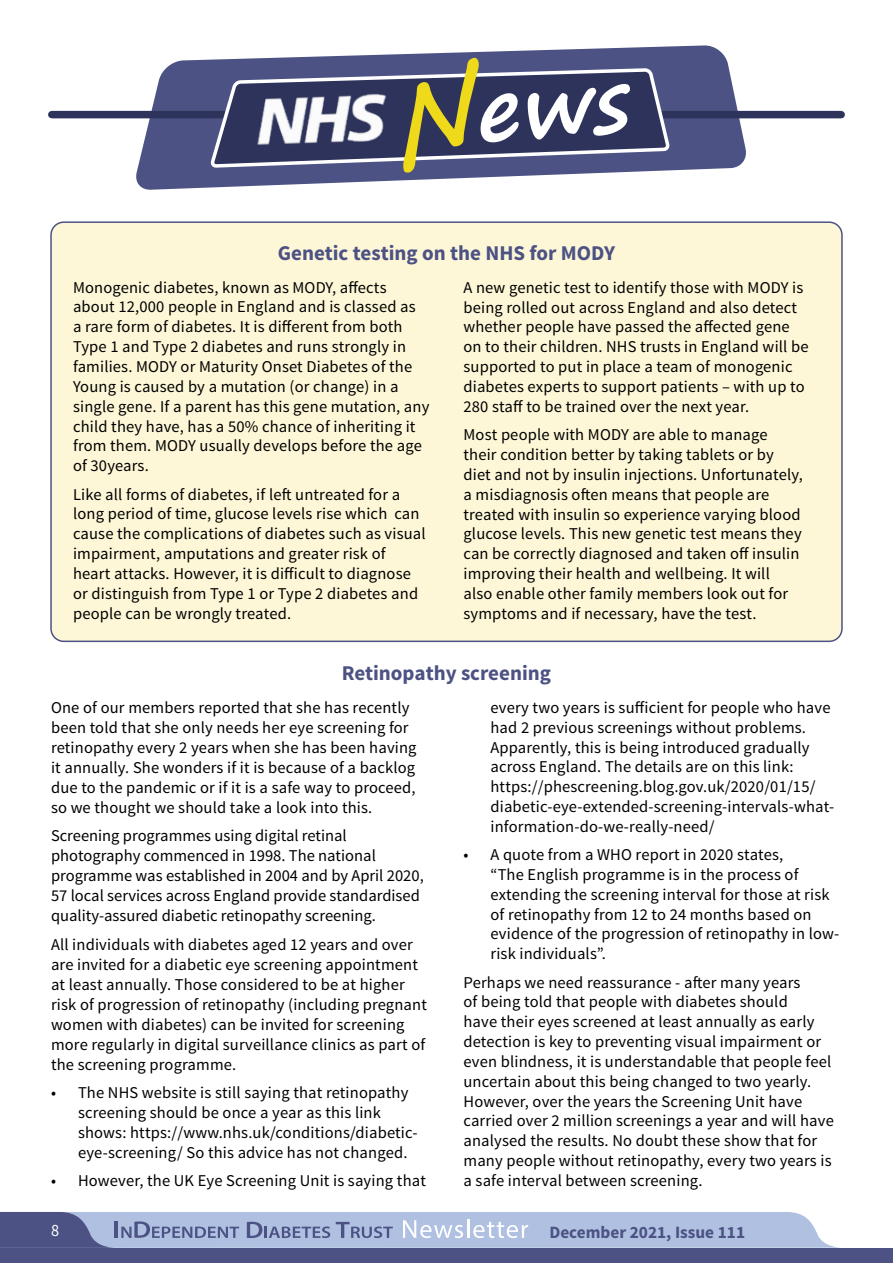
<style>
.page{position:relative;width:893px;height:1263px;background:#fff}
.page>*{position:absolute;margin:0;border:0;box-sizing:border-box;transform-origin:0 0}
.t1{font:700 21px "Source Sans Pro";color:#4c5283}
.t2{font:700 17.25px "Source Sans Pro";color:#4c5283}
.t3{font:17.25px "Source Sans Pro";color:#fff;scale:.94 1}
.t4{font:16.5px/19.8px "Source Sans Pro";letter-spacing:.01em;color:#000}
</style>
<div class="page">
<div style="left:51px;top:222px;width:791px;height:419px;background:#fdf7d7;border-radius:13px"></div>
<div style="left:50px;top:221px;width:793px;height:421px;border:2px solid #4c5283;border-radius:13px"></div>
<svg style="left:127px;top:45px;width:623px;height:145px"></svg>
<div style="left:52px;top:111px;width:789px;height:7px;background:#2e335c"></div>
<svg style="left:212px;top:58px;width:456px;height:115px;background:#63667f"></svg>
<img style="left:252px;top:89px;width:142px;height:61px">
<hr style="left:892px;top:0;width:1px;height:1263px;background:#e7ebf6">
<div style="left:0;top:1248px;width:893px;height:15px;background:#4c5283"></div>
<svg style="left:0;top:1212px;width:840px;height:36px;background:#a3b2d3"></svg>
<p class="t1" style="left:278px;top:239px;width:339px">Genetic testing on the NHS for MODY</p>
<p class="t4" style="left:73px;top:277px;width:358px">Monogenic diabetes, known as MODY, affects about 12,000 people in England and is classed as<br>a rare form of diabetes. It is different from both Type 1 and Type 2 diabetes and runs strongly in families. MODY or Maturity Onset Diabetes of the Young is caused by a mutation (or change) in a single gene. If a parent has this gene mutation, any child they have, has a 50% chance of inheriting it from them. MODY usually develops before the age of 30years.</p>
<p class="t4" style="left:73px;top:484px;width:354px">Like all forms of diabetes, if left untreated for a long period of time, glucose levels rise which can cause the complications of diabetes such as visual impairment, amputations and greater risk of heart attacks. However, it is difficult to diagnose or distinguish from Type 1 or Type 2 diabetes and people can be wrongly treated.</p>
<p class="t4" style="left:463px;top:278px;width:347px">A new genetic test to identify those with MODY is being rolled out across England and also detect whether people have passed the affected gene on to their children. NHS trusts in England will be supported to put in place a team of monogenic diabetes experts to support patients – with up to 280 staff to be trained over the next year.</p>
<p class="t4" style="left:463px;top:425px;width:341px">Most people with MODY are able to manage their condition better by taking tablets or by diet and not by insulin injections. Unfortunately, a misdiagnosis often means that people are treated with insulin so experience varying blood glucose levels. This new genetic test means they can be correctly diagnosed and taken off insulin improving their health and wellbeing. It will also enable other family members look out for symptoms and if necessary, have the test.</p>
<p class="t1" style="left:342px;top:660px;width:211px">Retinopathy screening</p>
<p class="t4" style="left:51px;top:698px;width:367px">One of our members reported that she has recently been told that she only needs her eye screening for retinopathy every 2 years when she has been having it annually. She wonders if it is because of a backlog due to the pandemic or if it is a safe way to proceed, so we thought we should take a look into this.</p>
<p class="t4" style="left:51px;top:826px;width:374px">Screening programmes using digital retinal photography commenced in 1998. The national programme was established in 2004 and by April 2020, 57 local services across England provide standardised quality-assured diabetic retinopathy screening.</p>
<p class="t4" style="left:51px;top:934px;width:377px">All individuals with diabetes aged 12 years and over are invited for a diabetic eye screening appointment at least annually. Those considered to be at higher risk of progression of retinopathy (including pregnant women with diabetes) can be invited for screening more regularly in digital surveillance clinics as part of the screening programme.</p>
<p class="t4" style="left:78px;top:1083px;width:341px;text-indent:-27px">• The NHS website is still saying that retinopathy screening should be once a year as this link shows: https://www.nhs.uk/conditions/diabetic&shy;eye-screening/ So this advice has not changed.</p>
<p class="t4" style="left:51px;top:1171px;width:376px">• However, the UK Eye Screening Unit is saying that</p>
<p class="t4" style="left:490px;top:698px;width:345px">every two years is sufficient for people who have had 2 previous screenings without problems.<br>Apparently, this is being introduced gradually across England. The details are on this link: https://phescreening.blog.gov.uk/2020/01/15/ diabetic-eye-extended-screening-intervals-what&shy;information-do-we-really-need/</p>
<p class="t4" style="left:490px;top:845px;width:350px;text-indent:-27px">• A quote from a WHO report in 2020 states,<br>“The English programme is in the process of extending the screening interval for those at risk of retinopathy from 12 to 24 months based on evidence of the progression of retinopathy in low&shy;risk individuals”.</p>
<p class="t4" style="left:463px;top:972px;width:372px">Perhaps we need reassurance - after many years<br>of being told that people with diabetes should<br>have their eyes screened at least annually as early detection is key to preventing visual impairment or even blindness, it is understandable that people feel uncertain about this being changed to two yearly.<br>However, over the years the Screening Unit have carried over 2 million screenings a year and will have analysed the results. No doubt these show that for many people without retinopathy, every two years is a safe interval between screening.</p>
<p class="t3" style="left:51px;top:1220px;width:10px">8</p>
<p class="t2" style="left:549px;top:1221px;width:197px">December 2021, Issue 111</p>
<p class="t2" style="left:648px;top:1221px;width:20px">18</p>
<p class="t2" style="left:718px;top:1221px;width:20px">99</p>
</div>
